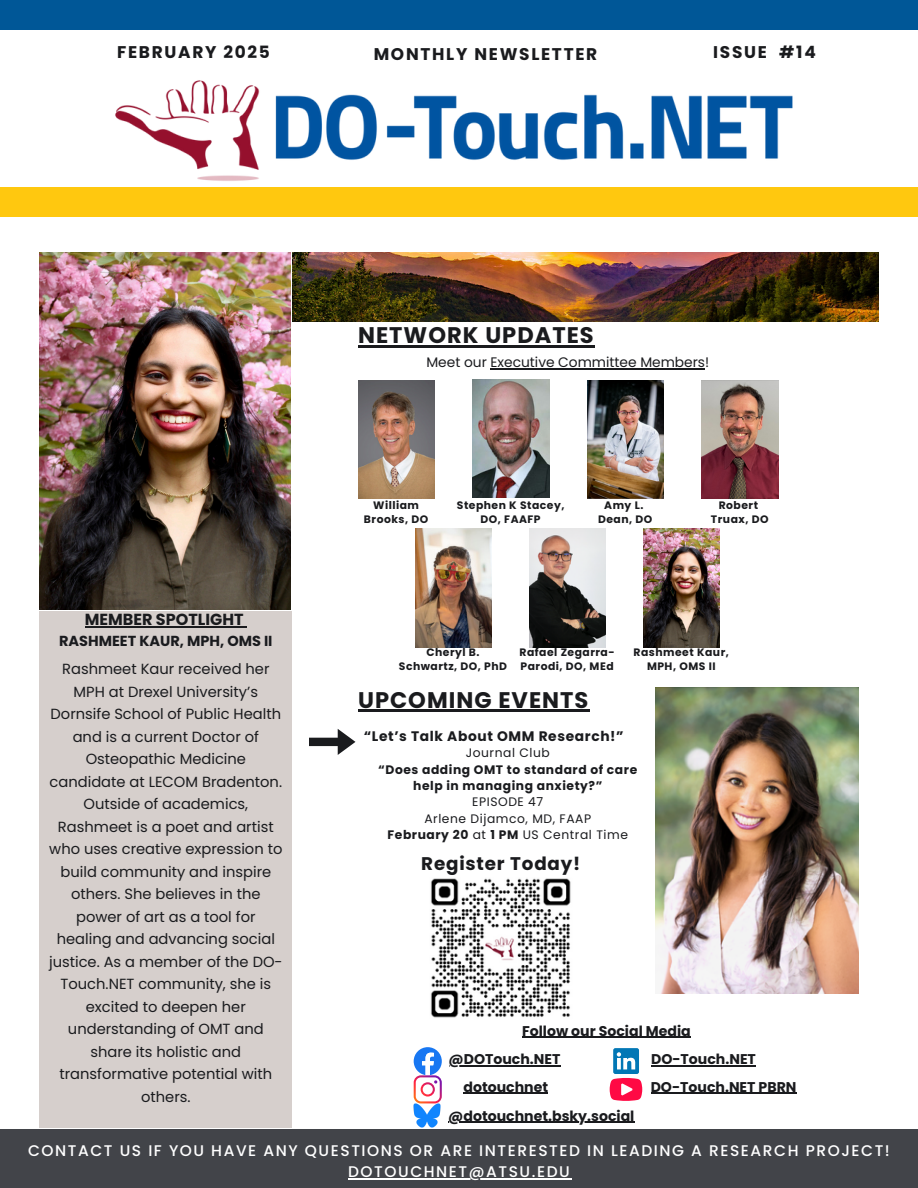
<style>
.page{position:relative;width:918px;height:1188px;background:#fff}
.page>*{position:absolute;margin:0;border:0;box-sizing:border-box;transform-origin:0 0}
.t1{font:700 22.5px "Poppins";letter-spacing:.045em;color:#1a1b1e}
.t2{font:700 18.3px "Poppins";letter-spacing:.045em;color:#1a1b1e}
.t3{font:700 16.95px "Poppins";letter-spacing:.1em;color:#1a1b1e}
.t4{font:700 16.05px "Poppins";color:#1a1b1e}
.t5{font:500 15.45px "Poppins";letter-spacing:.1em;color:#fff}
.t6{font:14.7px/22.5px "Poppins";color:#1a1b1e;text-align:center}
.t7{font:700 14.55px "Poppins";color:#1a1b1e}
.t8{font:700 14.1px "Poppins";color:#1a1b1e}
.t9{font:13.8px "Poppins";color:#1a1b1e}
.t10{font:700 13.8px "Poppins";letter-spacing:.045em;color:#1a1b1e}
.t11{font:12.3px "Poppins";letter-spacing:.045em;color:#1a1b1e}
.t12{font:700 12.3px/16.4px "Poppins";letter-spacing:.045em;color:#1a1b1e;text-align:center}
.t13{font:700 10.8px/14.4px "Poppins";letter-spacing:.045em;color:#1a1b1e;text-align:center}
.s1{font-weight:700}
</style>
<div class="page">
<img style="left:292px;top:252px;width:586px;height:69px">
<img style="left:39px;top:252px;width:251px;height:357px">
<div style="left:39px;top:611px;width:253px;height:516px;background:#d6cfcc"></div>
<div style="left:0;top:1130px;width:918px;height:58px;background:#424449"></div>
<hr style="left:348px;top:1178px;width:223px;height:1px;background:#fff">
<div style="left:0;top:0;width:918px;height:29px;background:#005797"></div>
<img style="left:115px;top:80px;width:678px;height:101px">
<div style="left:0;top:187px;width:918px;height:29px;background:#ffc80f"></div>
<svg style="left:414px;top:1047px;width:28px;height:56px"></svg>
<svg style="left:610px;top:1048px;width:32px;height:53px"></svg>
<img style="left:430px;top:878px;width:141px;height:140px">
<svg style="left:309px;top:729px;width:46px;height:26px"></svg>
<img style="left:655px;top:687px;width:204px;height:306px">
<img style="left:414px;top:1103px;width:27px;height:25px">
<img style="left:358px;top:381px;width:77px;height:118px">
<hr style="left:491px;top:368px;width:214px;height:2px;background:#1a1b1e">
<hr style="left:358px;top:346px;width:237px;height:2px;background:#1a1b1e">
<hr style="left:358px;top:710px;width:232px;height:2px;background:#1a1b1e">
<hr style="left:85px;top:626px;width:159px;height:2px;background:#1a1b1e">
<hr style="left:522px;top:1037px;width:169px;height:1px;background:#1a1b1e">
<hr style="left:449px;top:1066px;width:111px;height:1px;background:#1a1b1e">
<hr style="left:464px;top:1093px;width:84px;height:1px;background:#1a1b1e">
<hr style="left:651px;top:1066px;width:105px;height:1px;background:#1a1b1e">
<hr style="left:651px;top:1093px;width:145px;height:1px;background:#1a1b1e">
<hr style="left:448px;top:1122px;width:186px;height:1px;background:#1a1b1e">
<img style="left:473px;top:380px;width:76px;height:118px">
<img style="left:587px;top:381px;width:77px;height:118px">
<img style="left:702px;top:381px;width:76px;height:118px">
<img style="left:415px;top:529px;width:77px;height:118px">
<img style="left:529px;top:529px;width:77px;height:118px">
<img style="left:643px;top:529px;width:77px;height:118px">
<p class="t3" style="left:117px;top:40px;width:154px">FEBRUARY 2025</p>
<h2 class="t3" style="left:713px;top:40px;width:104px">ISSUE #14</h2>
<p class="t3" style="left:374px;top:42px;width:225px">MONTHLY NEWSLETTER</p>
<p class="t1" style="left:358px;top:320px;width:237px">NETWORK UPDATES</p>
<p class="t9" style="left:426px;top:353px;width:284px">Meet our Executive Committee Members!</p>
<p class="t4" style="left:85px;top:608px;width:160px">MEMBER SPOTLIGHT</p>
<p class="t7" style="left:59px;top:630px;width:215px">RASHMEET KAUR, MPH, OMS II</p>
<h1 class="t6" style="left:49px;top:658px;width:235px">Rashmeet Kaur received her<br>MPH at Drexel University’s<br>Dornsife School of Public Health and is a current Doctor of<br>Osteopathic Medicine candidate at LECOM Bradenton.<br>Outside of academics,<br>Rashmeet is a poet and artist who uses creative expression to build community and inspire others. She believes in the power of art as a tool for healing and advancing social justice. As a member of the DO-<br>Touch.NET community, she is excited to deepen her understanding of OMT and share its holistic and transformative potential with others.</h1>
<p class="t13" style="left:364px;top:498px;width:66px">William<br>Brooks, DO</p>
<p class="t13" style="left:457px;top:498px;width:109px">Stephen K Stacey,<br>DO, FAAFP</p>
<p class="t13" style="left:604px;top:498px;width:41px">Amy L.</p>
<h1 class="t13" style="left:598px;top:512px;width:56px">Dean, DO</h1>
<p class="t13" style="left:719px;top:498px;width:41px">Robert</p>
<p class="t13" style="left:711px;top:512px;width:59px">Truax, DO</p>
<p class="t13" style="left:399px;top:645px;width:110px">Cheryl B.<br>Schwartz, DO, PhD</p>
<p class="t13" style="left:520px;top:645px;width:97px;text-align:left">Rafael Zegarra-<br>Parodi, DO, MEd</p>
<p class="t13" style="left:634px;top:645px;width:97px">Rashmeet Kaur,<br>MPH, OMS II</p>
<h4 class="t1" style="left:358px;top:684px;width:232px">UPCOMING EVENTS</h4>
<p class="t10" style="left:364px;top:726px;width:262px">“Let’s Talk About OMM Research!”</p>
<p class="t11" style="left:466px;top:744px;width:86px">Journal Club</p>
<p class="t12" style="left:378px;top:761px;width:260px">“Does adding OMT to standard of care help in managing anxiety?”</p>
<p class="t11" style="left:472px;top:793px;width:73px">EPISODE 47</p>
<p class="t11" style="left:424px;top:810px;width:168px">Arlene Dijamco, MD, FAAP</p>
<p class="t11" style="left:388px;top:826px;width:242px"><span class="s1">February 20</span> at <span class="s1">1 PM</span> US Central Time</p>
<p class="t2" style="left:421px;top:851px;width:161px">Register Today!</p>
<p class="t8" style="left:522px;top:1021px;width:170px">Follow our Social Media</p>
<p class="t8" style="left:449px;top:1050px;width:113px">@DOTouch.NET</p>
<p class="t8" style="left:464px;top:1077px;width:86px">dotouchnet</p>
<p class="t8" style="left:651px;top:1050px;width:106px">DO-Touch.NET</p>
<p class="t8" style="left:651px;top:1077px;width:147px">DO-Touch.NET PBRN</p>
<p class="t8" style="left:448px;top:1106px;width:188px">@dotouchnet.bsky.social</p>
<h2 class="t5" style="left:28px;top:1139px;width:863px">CONTACT US IF YOU HAVE ANY QUESTIONS OR ARE INTERESTED IN LEADING A RESEARCH PROJECT!</h2>
<h2 class="t5" style="left:348px;top:1161px;width:223px">DOTOUCHNET@ATSU.EDU</h2>
</div>
